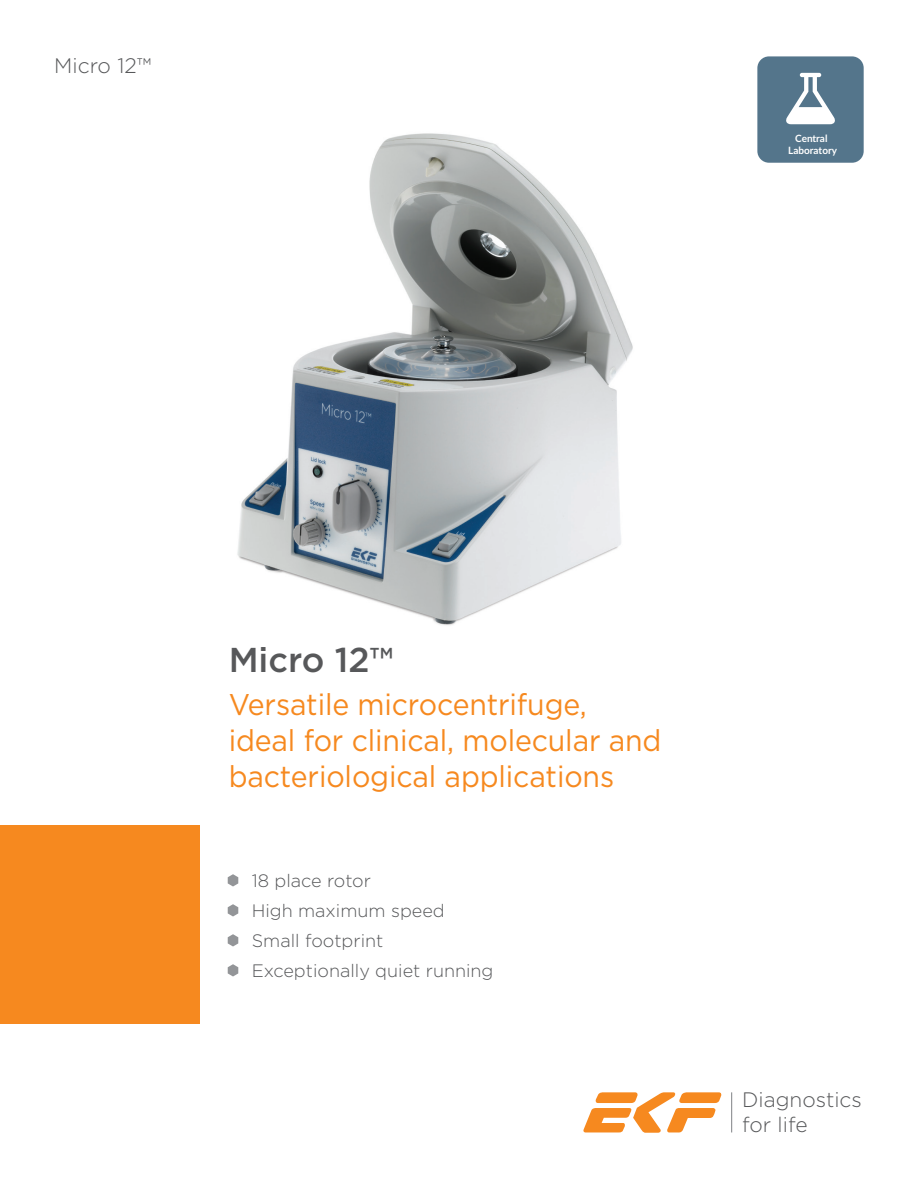
<style>
.page{position:relative;width:918px;height:1188px;background:#fff}
.page>*{position:absolute;margin:0;border:0;box-sizing:border-box;transform-origin:0 0}
.t1{font:500 34.5px "Gotham";color:#57585a}
.t2{font:30px/36px "Gotham";letter-spacing:-.005em;color:#f6891f;scale:.95 1}
.t3{font:300 21px "Gotham";color:#57585a}
.t4{font:300 20.85px/25px "Gotham";color:#57585a}
.t5{font:300 18px/30px "Gotham";color:#57585a}
.t6{font:700 10.05px/12px "Lato";color:#fff;text-align:center}
</style>
<div class="page">
<div style="left:0;top:825px;width:200px;height:199px;background:#f6891f"></div>
<svg style="left:583px;top:1092px;width:139px;height:41px"></svg>
<hr style="left:731px;top:1092px;width:1px;height:40px;background:#808285">
<img style="left:237px;top:133px;width:396px;height:492px">
<div style="left:757px;top:56px;width:107px;height:107px;background:#54758b;border-radius:12px"></div>
<svg style="left:786px;top:73px;width:49px;height:51px"></svg>
<svg style="left:228px;top:874px;width:10px;height:13px"></svg>
<svg style="left:228px;top:904px;width:10px;height:13px"></svg>
<svg style="left:228px;top:934px;width:10px;height:13px"></svg>
<svg style="left:228px;top:964px;width:10px;height:13px"></svg>
<p class="t3" style="left:54px;top:52px;width:98px">Micro 12™</p>
<p class="t6" style="left:788px;top:132px;width:50px">Central<br>Laboratory</p>
<p class="t1" style="left:229px;top:637px;width:166px">Micro 12™</p>
<p class="t2" style="left:229px;top:686px;width:457px">Versatile microcentrifuge,<br>ideal for clinical, molecular and bacteriological applications</p>
<p class="t5" style="left:252px;top:865px;width:243px">18 place rotor<br>High maximum speed<br>Small footprint<br>Exceptionally quiet running</p>
<p class="t4" style="left:742px;top:1087px;width:121px">Diagnostics for life</p>
</div>
